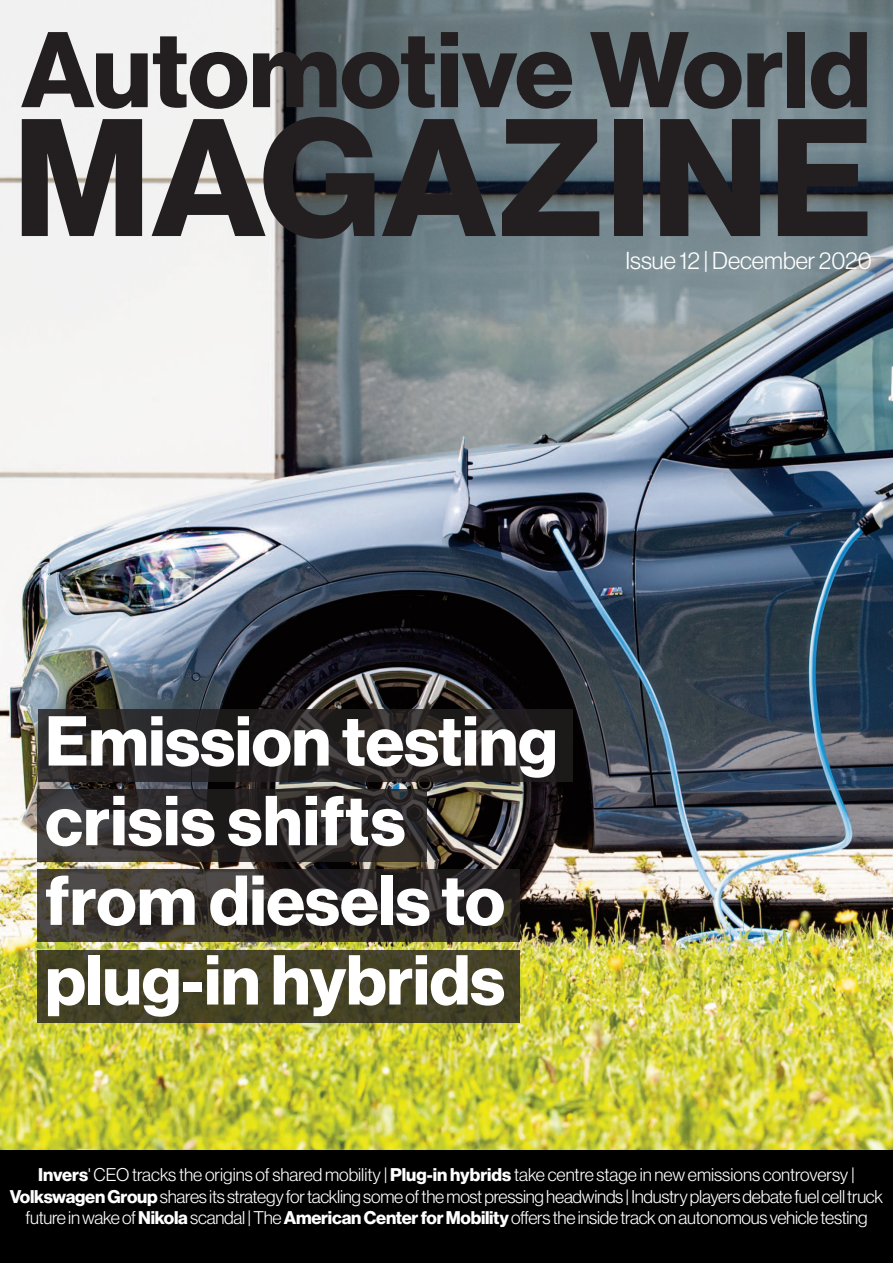
<style>
.page{position:relative;width:893px;height:1263px;background:#fff}
.page>*{position:absolute;margin:0;border:0;box-sizing:border-box;transform-origin:0 0}
.t1{font:700 163.5px "Haas Grot Disp 75";letter-spacing:.01em;color:#231f20}
.t2{font:700 105px "Haas Grot Disp 75";color:#231f20}
.t3{font:700 69px/79.7px "Haas Grot Disp 75";color:#fff}
.t4{font:300 24px "Haas Grot Disp 45";color:#fff}
.t5{font:300 18px/21.6px "Haas Grot Disp 45";letter-spacing:-.015em;color:#fff;text-align:center}
.s1{font-family:"Haas Grot Disp 75";font-weight:700}
</style>
<div class="page">
<img style="left:0;top:0;width:893px;height:1150px">
<div style="left:0;top:1150px;width:893px;height:113px;background:#000"></div>
<div style="left:38px;top:709px;width:534px;height:72px;background:#231f20;opacity:.8"></div>
<div style="left:38px;top:789px;width:389px;height:72px;background:#231f20;opacity:.8"></div>
<div style="left:38px;top:870px;width:482px;height:72px;background:#231f20;opacity:.8"></div>
<div style="left:38px;top:950px;width:482px;height:73px;background:#231f20;opacity:.8"></div>
<h2 class="t2" style="left:21px;top:32px;width:851px">Automotive World</h2>
<h1 class="t1" style="left:14px;top:119px;width:860px">MAGAZINE</h1>
<h3 class="t4" style="left:625px;top:252px;width:248px">Issue 12 |December 2020</h3>
<h3 class="t3" style="left:45px;top:707px;width:514px">Emission testing crisis shifts from diesels to plug-in hybrids</h3>
<p class="t5" style="left:10px;top:1165px;width:875px"><span class="s1">Invers</span>'CEO tracks the origins of sharedmobility |<span class="s1">Plug-in hybrids</span> take centre stage in new emissions controversy |<br><span class="s1">VolkswagenGroup</span>shares its strategy fortacklingsomeofthemostpressingheadwinds | Industryplayersdebatefuelcelltruck futureinwakeof<span class="s1">Nikola</span>scandal |The<span class="s1">AmericanCenterforMobility</span>offers theinsidetrackonautonomous vehicletesting</p>
</div>
